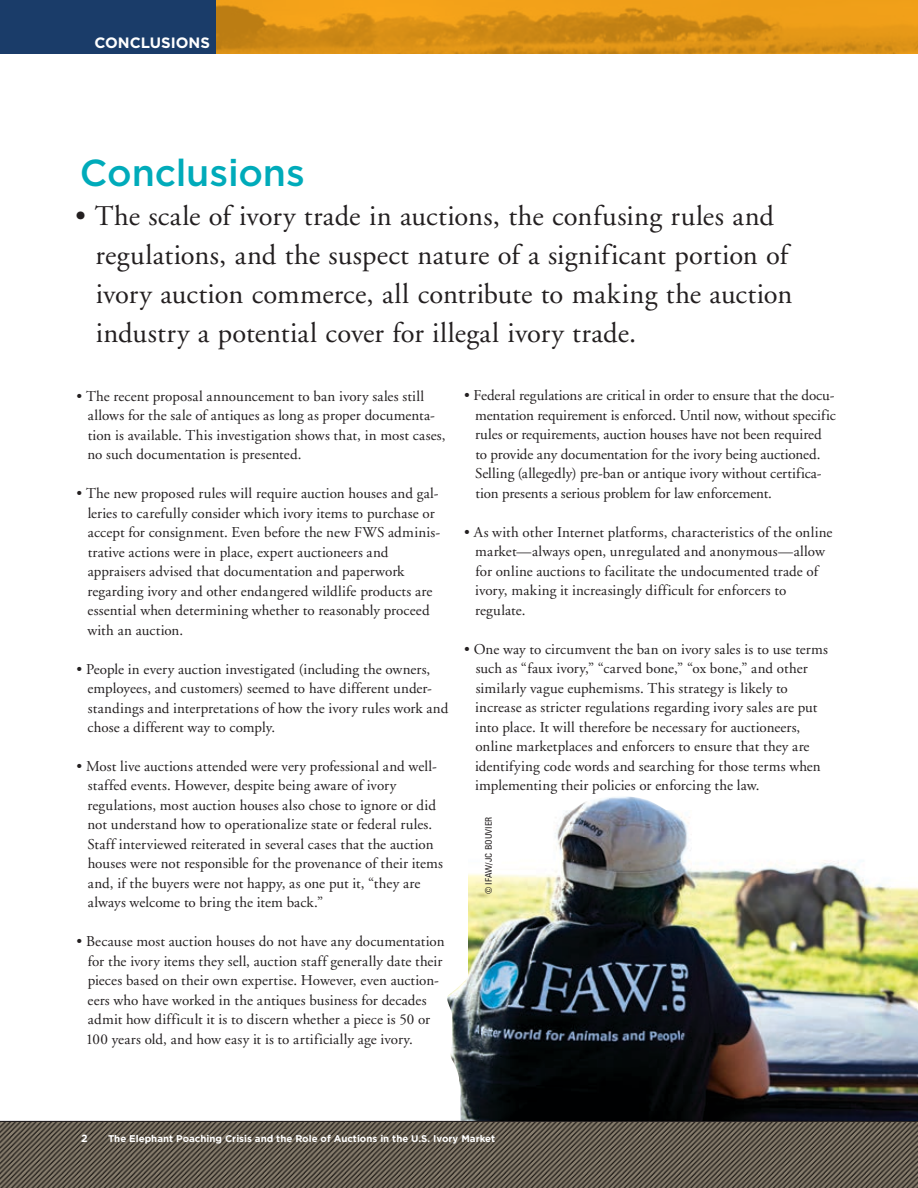
<style>
.page{position:relative;width:918px;height:1188px;background:#fff}
.page>*{position:absolute;margin:0;border:0;box-sizing:border-box;transform-origin:0 0}
.t1{font:500 37.5px "Gotham";letter-spacing:-.005em;color:#00abba}
.t2{font:28.5px/39px "Adobe Garamond";letter-spacing:.01em;color:#231f20}
.t3{font:15px/19.5px "Adobe Garamond";letter-spacing:.005em;color:#231f20}
.t4{font:700 15px "Gotham";color:#fff}
.t5{font:700 10.5px "Gotham";color:#fff}
.t6{font:700 9.75px "Gotham";color:#fff}
.t7{font:condensed 9px "Univers";color:#231f20}
</style>
<div class="page">
<img style="left:216px;top:0;width:702px;height:54px">
<div style="left:0;top:0;width:216px;height:54px;background:#1a3c69"></div>
<img style="left:0;top:1122px;width:918px;height:66px">
<hr style="left:0;top:1121px;width:918px;height:1px;background:#231f20">
<img style="left:469px;top:817px;width:449px;height:304px">
<img style="left:447px;top:962px;width:43px;height:159px">
<img style="left:559px;top:796px;width:127px;height:43px">
<p class="t4" style="left:94px;top:34px;width:117px">CONCLUSIONS</p>
<h1 class="t1" style="left:80px;top:151px;width:226px">Conclusions</h1>
<p class="t2" style="left:96px;top:197px;width:698px;text-indent:-20px">• The scale of ivory trade in auctions, the confusing rules and regulations, and the suspect nature of a significant portion of ivory auction commerce, all contribute to making the auction industry a potential cover for illegal ivory trade.</p>
<p class="t3" style="left:87px;top:386px;width:360px;text-indent:-11px">• The recent proposal announcement to ban ivory sales still allows for the sale of antiques as long as proper documenta&shy;tion is available. This investigation shows that, in most cases, no such documentation is presented.</p>
<p class="t3" style="left:87px;top:484px;width:354px;text-indent:-11px">• The new proposed rules will require auction houses and gal&shy;leries to carefully consider which ivory items to purchase or accept for consignment. Even before the new FWS adminis&shy;trative actions were in place, expert auctioneers and appraisers advised that documentation and paperwork regarding ivory and other endangered wildlife products are essential when determining whether to reasonably proceed with an auction.</p>
<p class="t3" style="left:88px;top:659px;width:362px;text-indent:-11px">• People in every auction investigated (including the owners, employees, and customers) seemed to have different under&shy;standings and interpretations of how the ivory rules work and chose a different way to comply.</p>
<p class="t3" style="left:87px;top:757px;width:357px;text-indent:-11px">• Most live auctions attended were very professional and well&shy;staffed events. However, despite being aware of ivory regulations, most auction houses also chose to ignore or did not understand how to operationalize state or federal rules.<br>Staff interviewed reiterated in several cases that the auction houses were not responsible for the provenance of their items and, if the buyers were not happy, as one put it, “they are always welcome to bring the item back.”</p>
<p class="t3" style="left:86px;top:932px;width:360px;text-indent:-9px">• Because most auction houses do not have any documentation for the ivory items they sell, auction staff generally date their pieces based on their own expertise. However, even auction&shy;eers who have worked in the antiques business for decades admit how difficult it is to discern whether a piece is 50 or 100 years old, and how easy it is to artificially age ivory.</p>
<p class="t3" style="left:475px;top:386px;width:362px;text-indent:-11px">• Federal regulations are critical in order to ensure that the docu&shy;mentation requirement is enforced. Until now, without specific rules or requirements, auction houses have not been required to provide any documentation for the ivory being auctioned.<br>Selling (allegedly) pre-ban or antique ivory without certifica&shy;tion presents a serious problem for law enforcement.</p>
<p class="t3" style="left:475px;top:523px;width:359px;text-indent:-11px">• As with other Internet platforms, characteristics of the online market—always open, unregulated and anonymous—allow for online auctions to facilitate the undocumented trade of ivory, making it increasingly difficult for enforcers to regulate.</p>
<p class="t3" style="left:475px;top:640px;width:354px;text-indent:-11px">• One way to circumvent the ban on ivory sales is to use terms such as “faux ivory,” “carved bone,” “ox bone,” and other similarly vague euphemisms. This strategy is likely to increase as stricter regulations regarding ivory sales are put into place. It will therefore be necessary for auctioneers, online marketplaces and enforcers to ensure that they are identifying code words and searching for those terms when implementing their policies or enforcing the law.</p>
<p class="t7" style="left:483px;top:894px;width:79px;rotate:-90deg">© IFAW/JC BOUVIER</p>
<p class="t5" style="left:81px;top:1132px;width:8px">2</p>
<p class="t6" style="left:129px;top:1132px;width:163px">Truth Behind Online Puppy Sales</p>
<p class="t6" style="left:108px;top:1132px;width:389px">The Elephant Poaching Crisis and the Role of Auctions in the U.S. Ivory Market</p>
</div>
